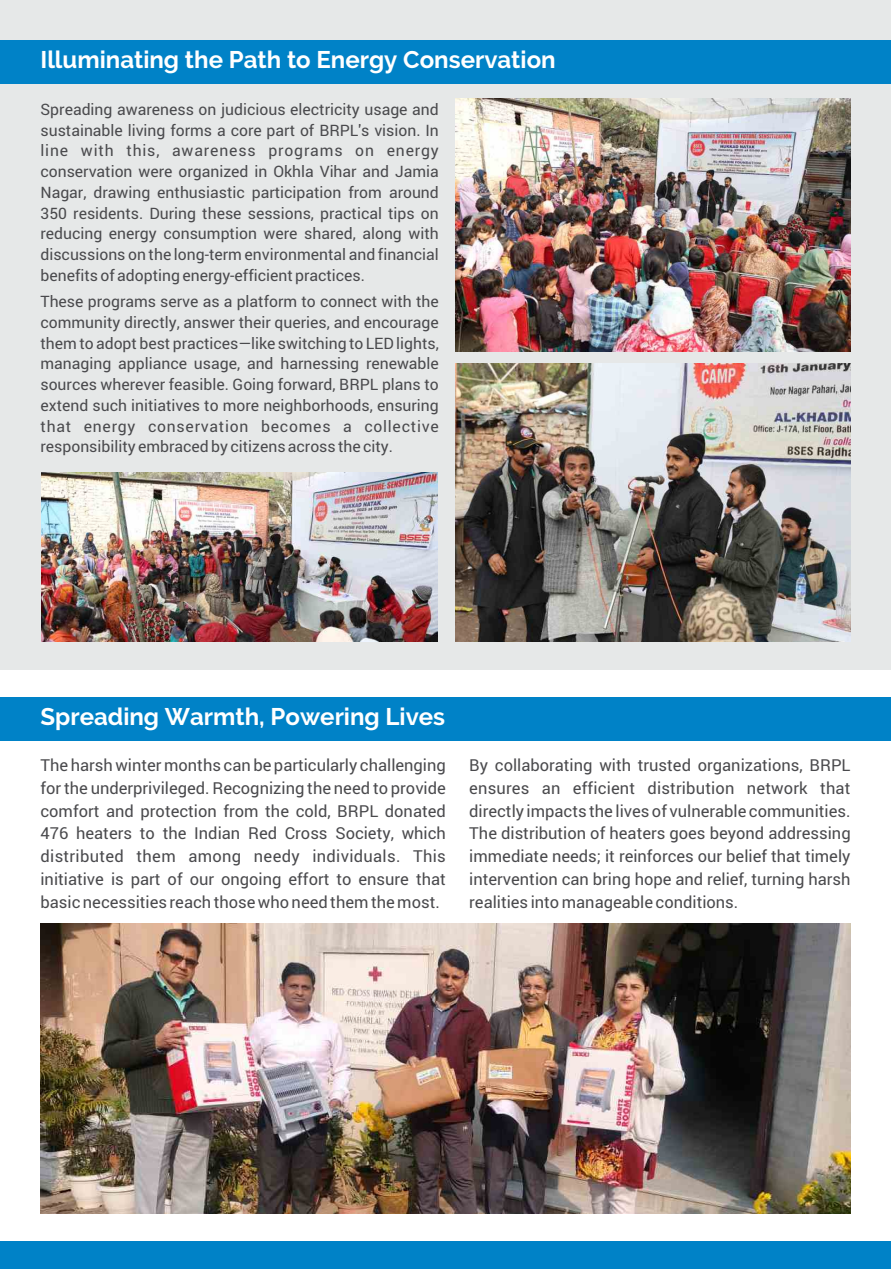
<style>
.page{position:relative;width:891px;height:1269px;background:#fff}
.page>*{position:absolute;margin:0;border:0;box-sizing:border-box;transform-origin:0 0}
.t1{font:700 24px "Raleway";color:#fff}
.t2{font:16.5px/22.8px "Roboto";color:#4a4a4d;text-align:justify}
.t3{font:15.75px/20.7px "Roboto";color:#4a4a4d;text-align:justify}
</style>
<div class="page">
<div style="left:0;top:0;width:891px;height:670px;background:#e6e8e8"></div>
<div style="left:0;top:1241px;width:891px;height:28px;background:#0082c7"></div>
<img style="left:456px;top:98px;width:394px;height:254px">
<img style="left:456px;top:363px;width:394px;height:279px">
<div style="left:0;top:697px;width:891px;height:43px;background:#0082c7"></div>
<div style="left:0;top:40px;width:891px;height:44px;background:#0082c7"></div>
<img style="left:41px;top:473px;width:397px;height:169px">
<img style="left:40px;top:924px;width:810px;height:289px">
<h1 class="t1" style="left:40px;top:46px;width:517px">Illuminating the Path to Energy Conservation</h1>
<p class="t3" style="left:40px;top:98px;width:400px">Spreading awareness on judicious electricity usage and sustainable living forms a core part of BRPL's vision. In line with this, awareness programs on energy conservation were organized in Okhla Vihar and Jamia Nagar, drawing enthusiastic participation from around 350 residents. During these sessions, practical tips on reducing energy consumption were shared, along with discussions on the long-term environmental and financial benefits of adopting energy-efficient practices.</p>
<p class="t3" style="left:40px;top:291px;width:400px">These programs serve as a platform to connect with the community directly, answer their queries, and encourage them to adopt best practices—like switching to LED lights, managing appliance usage, and harnessing renewable sources wherever feasible. Going forward, BRPL plans to extend such initiatives to more neighborhoods, ensuring that energy conservation becomes a collective responsibility embraced by citizens across the city.</p>
<h1 class="t1" style="left:40px;top:702px;width:406px">Spreading Warmth, Powering Lives</h1>
<p class="t2" style="left:40px;top:753px;width:407px">The harsh winter months can be particularly challenging for the underprivileged. Recognizing the need to provide comfort and protection from the cold, BRPL donated 476 heaters to the Indian Red Cross Society, which distributed them among needy individuals. This initiative is part of our ongoing effort to ensure that basic necessities reach those who need them the most.</p>
<p class="t2" style="left:469px;top:753px;width:383px">By collaborating with trusted organizations, BRPL ensures an efficient distribution network that directly impacts the lives of vulnerable communities.<br>The distribution of heaters goes beyond addressing immediate needs; it reinforces our belief that timely intervention can bring hope and relief, turning harsh realities into manageable conditions.</p>
</div>
